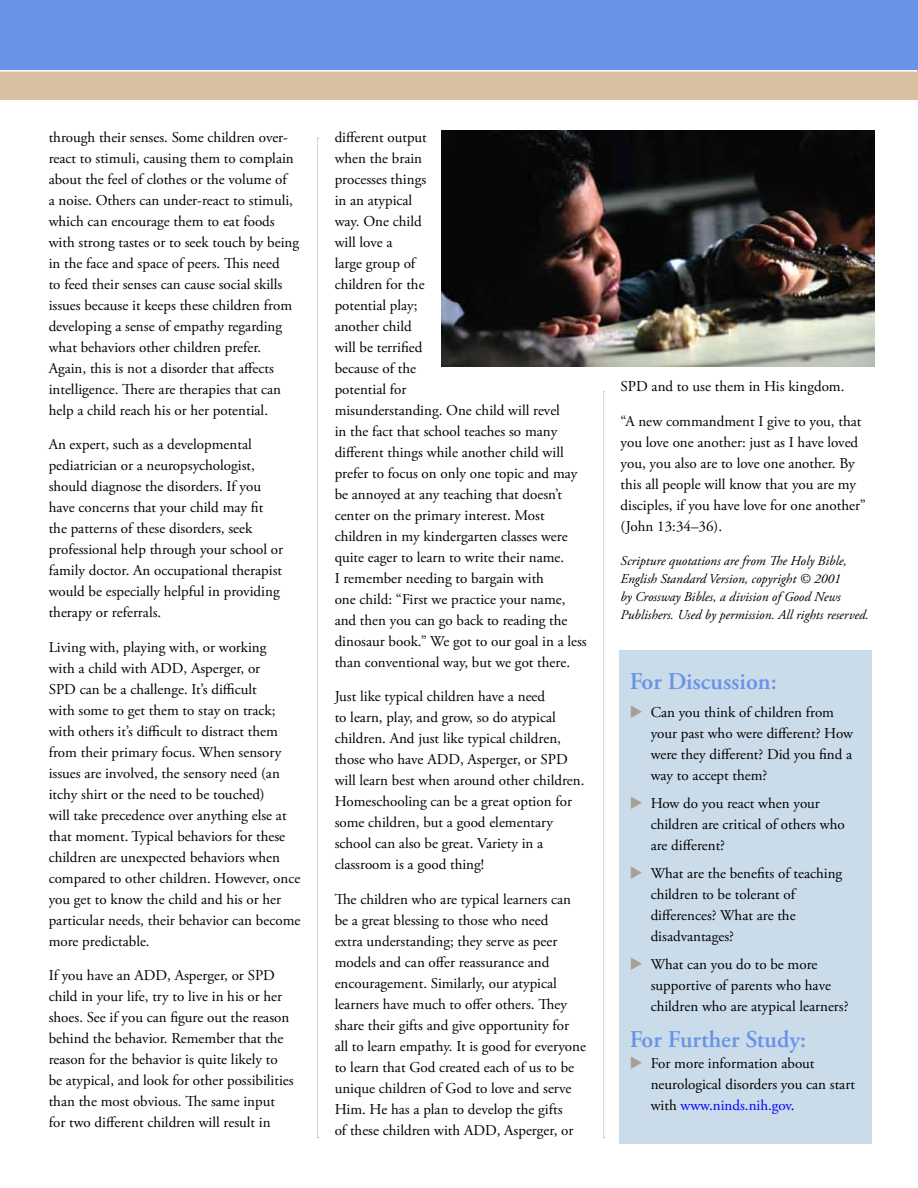
<style>
.page{position:relative;width:918px;height:1188px;background:#fff}
.page>*{position:absolute;margin:0;border:0;box-sizing:border-box;transform-origin:0 0}
.t1{font:600 24px "Adobe Garamond Pro";color:#6893e7}
.t2{font:15px/21px "Adobe Garamond Pro";color:#000}
.t3{font:italic 13.5px/18px "Adobe Garamond Pro";color:#000}
.s1{color:#a69f92}
.s2{color:#00f}
</style>
<div class="page">
<div style="left:0;top:0;width:917px;height:71px;background:#6893e7"></div>
<div style="left:0;top:70px;width:918px;height:29px;background:#d9c0a3"></div>
<hr style="left:0;top:70px;width:917px;height:2px;background:#fff">
<svg style="left:317px;top:138px;width:2px;height:1000px"></svg>
<svg style="left:603px;top:392px;width:2px;height:746px"></svg>
<div style="left:619px;top:650px;width:252px;height:494px;background:#cadbe9"></div>
<img style="left:442px;top:131px;width:433px;height:236px">
<p class="t2" style="left:49px;top:127px;width:252px">through their senses. Some children over&shy;react to stimuli, causing them to complain about the feel of clothes or the volume of<br>a noise. Others can under-react to stimuli, which can encourage them to eat foods with strong tastes or to seek touch by being in the face and space of peers. This need<br>to feed their senses can cause social skills issues because it keeps these children from developing a sense of empathy regarding what behaviors other children prefer.<br>Again, this is not a disorder that affects intelligence. There are therapies that can help a child reach his or her potential.</p>
<p class="t2" style="left:49px;top:434px;width:236px">An expert, such as a developmental pediatrician or a neuropsychologist, should diagnose the disorders. If you have concerns that your child may fit the patterns of these disorders, seek professional help through your school or family doctor. An occupational therapist would be especially helpful in providing therapy or referrals.</p>
<p class="t2" style="left:49px;top:637px;width:253px">Living with, playing with, or working<br>with a child with ADD, Asperger, or<br>SPD can be a challenge. It’s difficult<br>with some to get them to stay on track; with others it’s difficult to distract them from their primary focus. When sensory issues are involved, the sensory need (an itchy shirt or the need to be touched)<br>will take precedence over anything else at that moment. Typical behaviors for these children are unexpected behaviors when compared to other children. However, once you get to know the child and his or her particular needs, their behavior can become more predictable.</p>
<p class="t2" style="left:49px;top:965px;width:246px">If you have an ADD, Asperger, or SPD child in your life, try to live in his or her shoes. See if you can figure out the reason behind the behavior. Remember that the reason for the behavior is quite likely to be atypical, and look for other possibilities than the most obvious. The same input for two different children will result in</p>
<p class="t2" style="left:335px;top:127px;width:254px">different output<br>when the brain<br>processes things<br>in an atypical<br>way. One child<br>will love a<br>large group of<br>children for the<br>potential play;<br>another child<br>will be terrified<br>because of the<br>potential for<br>misunderstanding. One child will revel<br>in the fact that school teaches so many different things while another child will prefer to focus on only one topic and may be annoyed at any teaching that doesn’t center on the primary interest. Most children in my kindergarten classes were quite eager to learn to write their name.<br>I remember needing to bargain with<br>one child: “First we practice your name, and then you can go back to reading the dinosaur book.” We got to our goal in a less than conventional way, but we got there.</p>
<p class="t2" style="left:335px;top:686px;width:251px">Just like typical children have a need<br>to learn, play, and grow, so do atypical children. And just like typical children, those who have ADD, Asperger, or SPD will learn best when around other children.<br>Homeschooling can be a great option for some children, but a good elementary school can also be great. Variety in a classroom is a good thing!</p>
<p class="t2" style="left:335px;top:889px;width:253px">The children who are typical learners can be a great blessing to those who need<br>extra understanding; they serve as peer models and can offer reassurance and encouragement. Similarly, our atypical learners have much to offer others. They share their gifts and give opportunity for all to learn empathy. It is good for everyone to learn that God created each of us to be unique children of God to love and serve Him. He has a plan to develop the gifts<br>of these children with ADD, Asperger, or</p>
<p class="t2" style="left:621px;top:377px;width:225px">SPD and to use them in His kingdom.</p>
<p class="t2" style="left:621px;top:411px;width:247px">“A new commandment I give to you, that you love one another: just as I have loved you, you also are to love one another. By this all people will know that you are my disciples, if you have love for one another” (John 13:34–36).</p>
<p class="t3" style="left:621px;top:552px;width:250px">Scripture quotations are from The Holy Bible, English Standard Version, copyright © 2001<br>by Crossway Bibles, a division of Good News Publishers. Used by permission. All rights reserved.</p>
<h1 class="t1" style="left:630px;top:668px;width:149px">For Discussion:</h1>
<p class="t2" style="left:651px;top:703px;width:204px;text-indent:-21px"><span class="s1">◆</span> Can you think of children from your past who were different? How were they different? Did you find a way to accept them?</p>
<p class="t2" style="left:651px;top:793px;width:196px;text-indent:-21px"><span class="s1">◆</span> How do you react when your children are critical of others who are different?</p>
<p class="t2" style="left:651px;top:863px;width:193px;text-indent:-21px"><span class="s1">◆</span> What are the benefits of teaching children to be tolerant of differences? What are the disadvantages?</p>
<p class="t2" style="left:651px;top:954px;width:199px;text-indent:-21px"><span class="s1">◆</span> What can you do to be more supportive of parents who have children who are atypical learners?</p>
<h1 class="t1" style="left:630px;top:1025px;width:178px">For Further Study:</h1>
<p class="t2" style="left:651px;top:1053px;width:206px;text-indent:-21px"><span class="s1">◆</span> For more information about neurological disorders you can start with <span class="s2">www.ninds.nih.gov</span>.</p>
</div>
